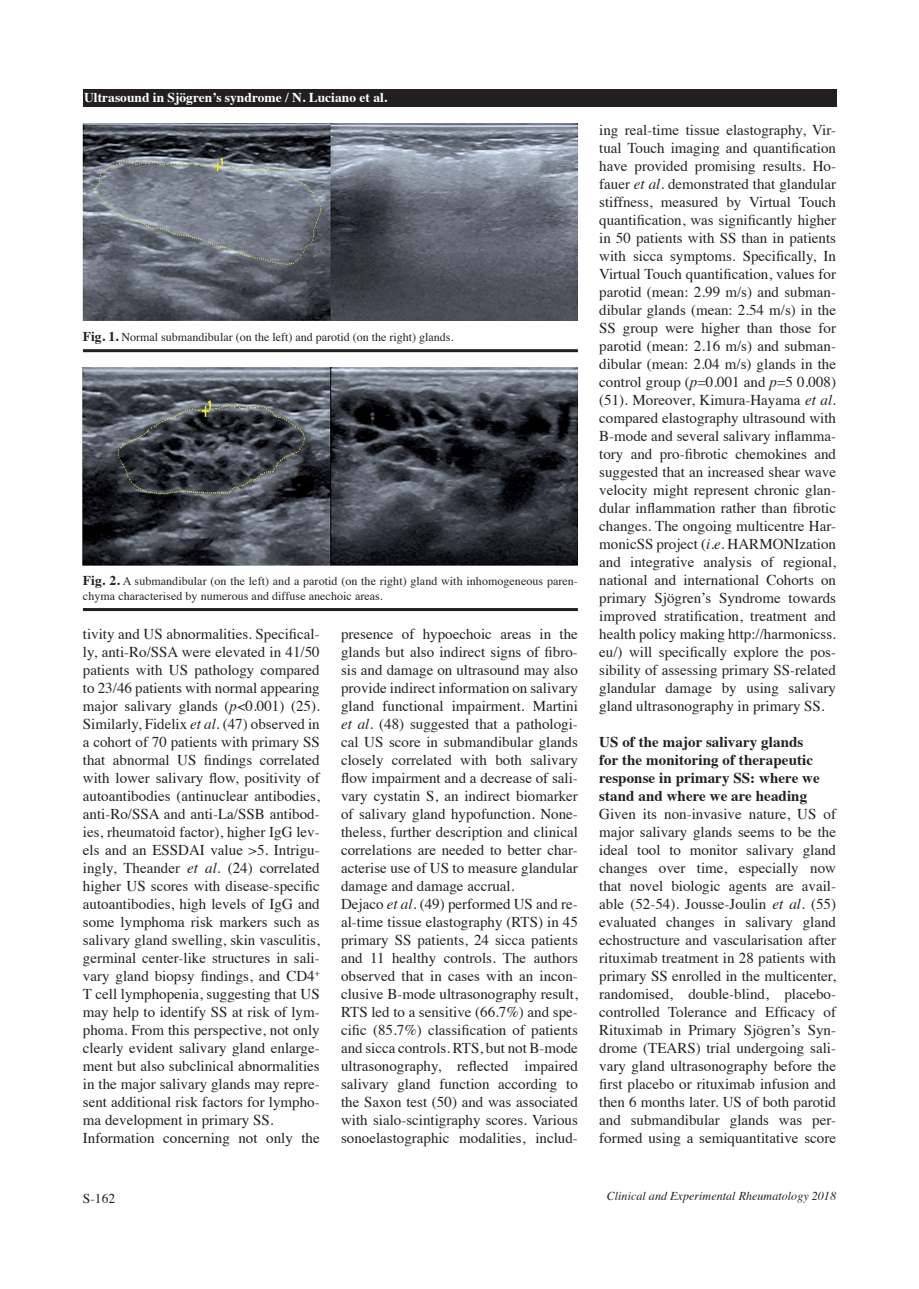
<style>
.page{position:relative;width:919px;height:1289px;background:#fff}
.page>*{position:absolute;margin:0;border:0;box-sizing:border-box;transform-origin:0 0}
.t1{font:15px/18px "Times";color:#231f20}
.t2{font:700 15px/18px "Times";letter-spacing:.005em;color:#231f20}
.t3{font:700 13.5px "Times";color:#fff}
.t4{font:13.5px "Times";color:#231f20}
.t5{font:12px/14.2px "Times";letter-spacing:.005em;color:#231f20}
.t6{font:italic 12px "Times";letter-spacing:.005em;color:#231f20}
.s1{font-weight:700;font-size:13.5px}
.s2{font-style:italic}
</style>
<div class="page">
<div style="left:83px;top:89px;width:753px;height:17px;background:#231f20"></div>
<img style="left:83px;top:123px;width:495px;height:198px">
<hr style="left:83px;top:349px;width:495px;height:3px;background:#231f20">
<img style="left:83px;top:367px;width:495px;height:198px">
<hr style="left:83px;top:608px;width:495px;height:3px;background:#231f20">
<p class="t3" style="left:84px;top:84px;width:304px">Ultrasound in Sjögren’s syndrome / N. Luciano et al.</p>
<p class="t5" style="left:83px;top:328px;width:372px"><span class="s1">Fig. 1.</span> Normal submandibular (on the left) and parotid (on the right) glands.</p>
<p class="t5" style="left:83px;top:573px;width:496px"><span class="s1">Fig. 2.</span> A submandibular (on the left) and a parotid (on the right) gland with inhomogeneous paren&shy;chyma characterised by numerous and diffuse anechoic areas.</p>
<p class="t1" style="left:83px;top:623px;width:238px">tivity and US abnormalities. Specifical&shy;ly, anti-Ro/SSA were elevated in 41/50 patients with US pathology compared to 23/46 patients with normal appearing major salivary glands (<span class="s2">p</span>&lt;0.001) (25).<br>Similarly, Fidelix <span class="s2">et al.</span> (47) observed in a cohort of 70 patients with primary SS that abnormal US findings correlated with lower salivary flow, positivity of autoantibodies (antinuclear antibodies, anti-Ro/SSA and anti-La/SSB antibod&shy;ies, rheumatoid factor), higher IgG lev&shy;els and an ESSDAI value &gt;5. Intrigu&shy;ingly, Theander <span class="s2">et al.</span> (24) correlated higher US scores with disease-specific autoantibodies, high levels of IgG and some lymphoma risk markers such as salivary gland swelling, skin vasculitis, germinal center-like structures in sali&shy;vary gland biopsy findings, and CD4<sup>+ </sup>T cell lymphopenia, suggesting that US may help to identify SS at risk of lym&shy;phoma. From this perspective, not only clearly evident salivary gland enlarge&shy;ment but also subclinical abnormalities in the major salivary glands may repre&shy;sent additional risk factors for lympho&shy;ma development in primary SS.<br>Information concerning not only the</p>
<p class="t1" style="left:341px;top:623px;width:238px">presence of hypoechoic areas in the glands but also indirect signs of fibro&shy;sis and damage on ultrasound may also provide indirect information on salivary gland functional impairment. Martini <span class="s2">et al.</span> (48) suggested that a pathologi&shy;cal US score in submandibular glands closely correlated with both salivary flow impairment and a decrease of sali&shy;vary cystatin S, an indirect biomarker of salivary gland hypofunction. None&shy;theless, further description and clinical correlations are needed to better char&shy;acterise use of US to measure glandular damage and damage accrual.<br>Dejaco <span class="s2">et al.</span> (49) performed US and re&shy;al-time tissue elastography (RTS) in 45 primary SS patients, 24 sicca patients and 11 healthy controls. The authors observed that in cases with an incon&shy;clusive B-mode ultrasonography result, RTS led to a sensitive (66.7%) and spe&shy;cific (85.7%) classification of patients and sicca controls. RTS, but not B-mode ultrasonography, reflected impaired salivary gland function according to the Saxon test (50) and was associated with sialo-scintigraphy scores. Various sonoelastographic modalities, includ-</p>
<p class="t1" style="left:599px;top:119px;width:238px;text-align:justify">ing real-time tissue elastography, Vir&shy;tual Touch imaging and quantification have provided promising results. Ho&shy;fauer <span class="s2">et al.</span> demonstrated that glandular stiffness, measured by Virtual Touch quantification, was significantly higher in 50 patients with SS than in patients with sicca symptoms. Specifically, In Virtual Touch quantification, values for parotid (mean: 2.99 m/s) and subman&shy;dibular glands (mean: 2.54 m/s) in the SS group were higher than those for parotid (mean: 2.16 m/s) and subman&shy;dibular (mean: 2.04 m/s) glands in the control group (<span class="s2">p</span>=0.001 and <span class="s2">p</span>=5 0.008) (51). Moreover, Kimura-Hayama <span class="s2">et al. </span>compared elastography ultrasound with B-mode and several salivary inflamma&shy;tory and pro-fibrotic chemokines and suggested that an increased shear wave velocity might represent chronic glan&shy;dular inflammation rather than fibrotic changes. The ongoing multicentre Har&shy;monicSS project (<span class="s2">i.e.</span> HARMONIzation and integrative analysis of regional, national and international Cohorts on primary Sjögren’s Syndrome towards improved stratification, treatment and health policy making http://harmonicss. eu/) will specifically explore the pos&shy;sibility of assessing primary SS-related glandular damage by using salivary gland ultrasonography in primary SS.</p>
<p class="t2" style="left:599px;top:731px;width:222px">US of the major salivary glands for the monitoring of therapeutic response in primary SS: where we stand and where we are heading</p>
<p class="t1" style="left:599px;top:803px;width:238px;text-align:justify">Given its non-invasive nature, US of major salivary glands seems to be the ideal tool to monitor salivary gland changes over time, especially now that novel biologic agents are avail&shy;able (52-54). Jousse-Joulin <span class="s2">et al.</span> (55) evaluated changes in salivary gland echostructure and vascularisation after rituximab treatment in 28 patients with primary SS enrolled in the multicenter, randomised, double-blind, placebo&shy;controlled Tolerance and Efficacy of Rituximab in Primary Sjögren’s Syn&shy;drome (TEARS) trial undergoing sali&shy;vary gland ultrasonography before the first placebo or rituximab infusion and then 6 months later. US of both parotid and submandibular glands was per&shy;formed using a semiquantitative score</p>
<p class="t4" style="left:83px;top:1185px;width:34px">S-162</p>
<p class="t6" style="left:606px;top:1185px;width:231px">Clinical and Experimental Rheumatology 2018</p>
</div>
